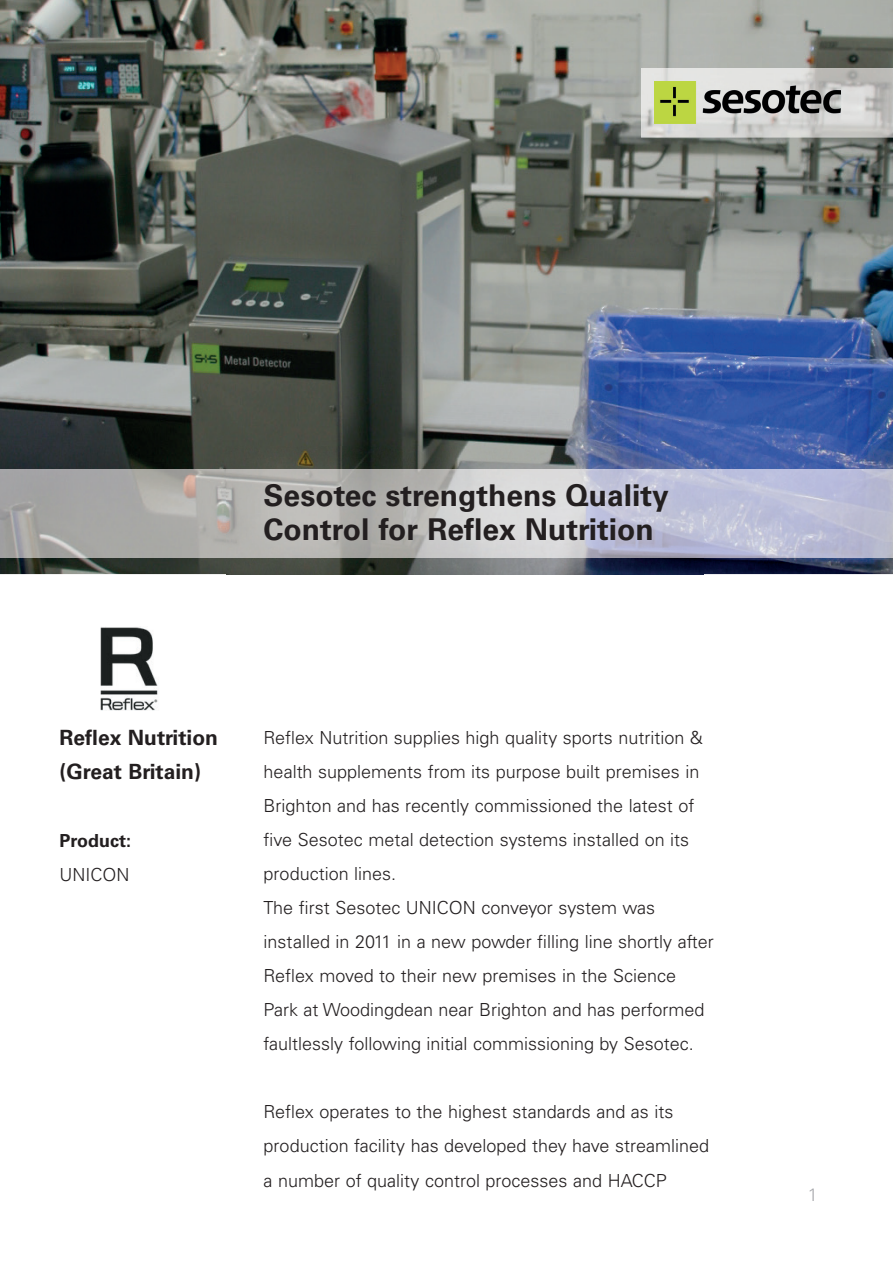
<style>
.page{position:relative;width:893px;height:1263px;background:#fff}
.page>*{position:absolute;margin:0;border:0;box-sizing:border-box;transform-origin:0 0}
.t1{font:700 30px/34px "Univers LT";color:#231f20}
.t2{font:700 21px/34px "Univers LT";color:#231f20}
.t3{font:300 18px/34px "Univers LT";color:#231f20}
.t4{font:700 18px "Univers LT";color:#231f20}
.t5{font:300 18px "Univers LT";color:#a8a9ad}
</style>
<div class="page">
<img style="left:0;top:0;width:893px;height:574px">
<img style="left:641px;top:68px;width:252px;height:69px">
<img style="left:654px;top:81px;width:187px;height:42px">
<img style="left:704px;top:470px;width:189px;height:87px">
<img style="left:0;top:470px;width:227px;height:87px">
<img style="left:227px;top:447px;width:477px;height:128px">
<img style="left:100px;top:627px;width:58px;height:83px">
<h1 class="t1" style="left:264px;top:479px;width:407px">Sesotec strengthens Quality<br>Control for Reflex Nutrition</h1>
<p class="t2" style="left:60px;top:720px;width:160px">Reflex Nutrition (Great Britain)</p>
<p class="t4" style="left:60px;top:830px;width:73px">Product:</p>
<p class="t3" style="left:60px;top:857px;width:72px">UNICON</p>
<p class="t3" style="left:264px;top:721px;width:452px">Reflex Nutrition supplies high quality sports nutrition &amp; health supplements from its purpose built premises in Brighton and has recently commissioned the latest of five Sesotec metal detection systems installed on its production lines.<br>The first Sesotec UNICON conveyor system was installed in 2011 in a new powder filling line shortly after Reflex moved to their new premises in the Science Park at Woodingdean near Brighton and has performed faultlessly following initial commissioning by Sesotec.</p>
<p class="t3" style="left:264px;top:1095px;width:447px">Reflex operates to the highest standards and as its production facility has developed they have streamlined a number of quality control processes and HACCP</p>
<p class="t5" style="left:808px;top:1183px;width:12px">1</p>
</div>
